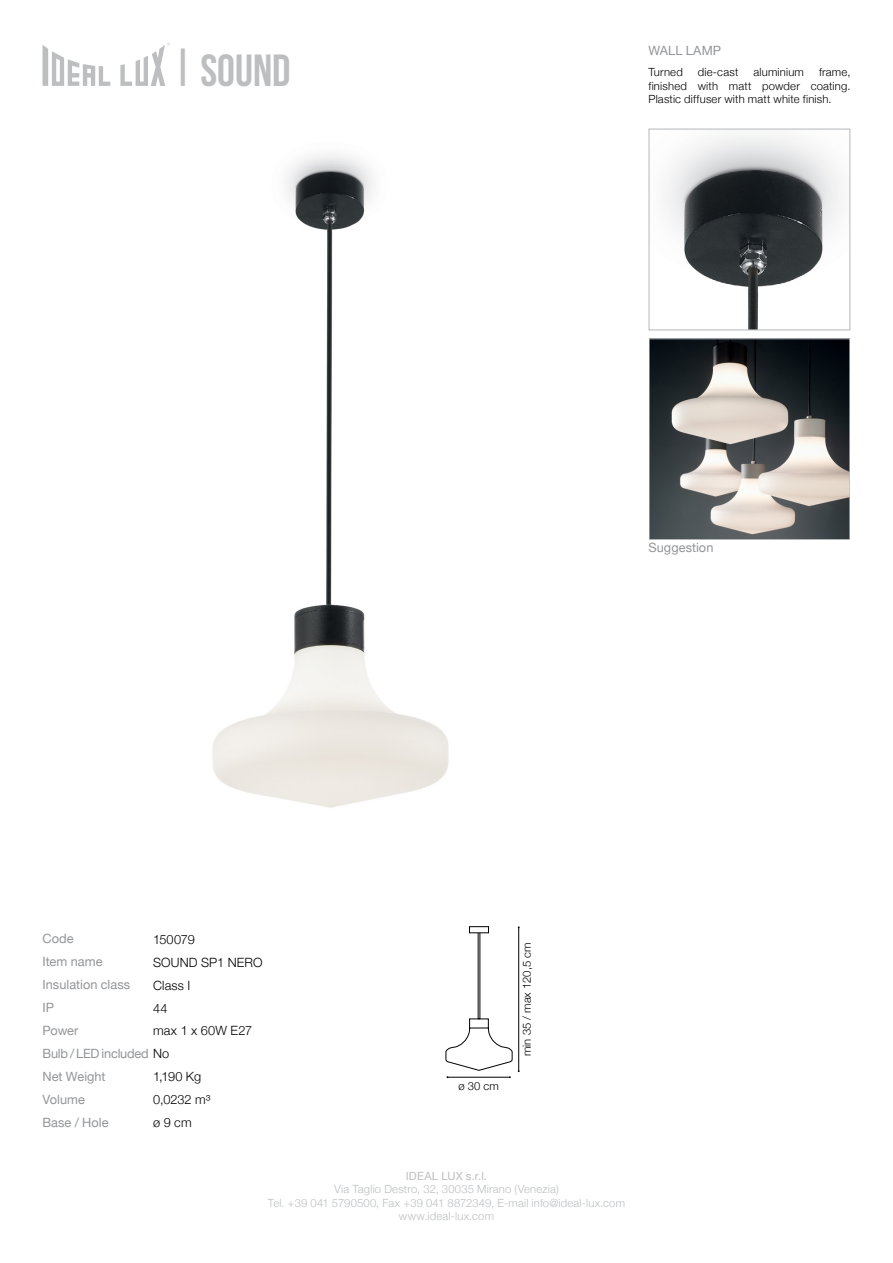
<style>
.page{position:relative;width:893px;height:1263px;background:#fff}
.page>*{position:absolute;margin:0;border:0;box-sizing:border-box;transform-origin:0 0}
.t1{font:45px "Bebas Neue";color:#bcbec0}
.t2{font:12.75px/23px "Helvetica Neue";color:#939598}
.t3{font:300 12.75px/23px "Helvetica Neue";letter-spacing:.01em;color:#000}
.t4{font:12.75px/22.8px "Helvetica Neue";letter-spacing:-.02em;color:#939598}
.t5{font:300 11.25px/13.5px "Helvetica Neue";letter-spacing:.015em;color:#bcbec0;text-align:center}
.t6{font:300 11.25px/13.5px "Helvetica Neue";letter-spacing:.015em;color:#000;text-align:justify}
.t7{font:11.25px "Helvetica Neue";letter-spacing:.015em;color:#bcbec0}
.s1{font-weight:300;color:#000}
</style>
<div class="page">
<svg style="left:43px;top:43px;width:127px;height:43px"></svg>
<img style="left:212px;top:154px;width:237px;height:654px">
<img style="left:651px;top:341px;width:197px;height:197px">
<div style="left:649px;top:339px;width:201px;height:201px;border:1px solid #bcbec0"></div>
<img style="left:666px;top:135px;width:176px;height:193px">
<div style="left:648px;top:129px;width:202px;height:201px;border:1px solid #bcbec0"></div>
<hr style="left:518px;top:927px;width:1px;height:144px;background:#000">
<svg style="left:446px;top:1018px;width:66px;height:60px"></svg>
<div style="left:469px;top:926px;width:20px;height:7px;border:1px solid #000"></div>
<h1 class="t1" style="left:171px;top:43px;width:24px">|</h1>
<h1 class="t1" style="left:200px;top:46px;width:92px">SOUND</h1>
<p class="t2" style="left:648px;top:38px;width:74px">WALL LAMP</p>
<p class="t6" style="left:648px;top:65px;width:36px">Turned</p>
<p class="t6" style="left:698px;top:65px;width:42px">die-cast</p>
<p class="t6" style="left:753px;top:65px;width:52px">aluminium</p>
<p class="t6" style="left:648px;top:65px;width:203px;text-indent:171px">frame, finished with matt powder coating.<br>Plastic diffuser with matt white finish.</p>
<p class="t2" style="left:648px;top:535px;width:66px">Suggestion</p>
<p class="t2" style="left:43px;top:926px;width:89px">Code<br>Item name<br>Insulation class</p>
<p class="t2" style="left:43px;top:995px;width:13px">IP</p>
<p class="t3" style="left:153px;top:927px;width:43px">150079</p>
<p class="t3" style="left:153px;top:950px;width:111px">SOUND SP1 NERO<br>Class I</p>
<p class="t3" style="left:153px;top:996px;width:16px">44</p>
<p class="t4" style="left:42px;top:1018px;width:128px">Power<br>Bulb / LED included <span class="s1">No</span></p>
<p class="t3" style="left:153px;top:1018px;width:101px">max 1 x 60W E27</p>
<p class="t2" style="left:42px;top:1064px;width:65px">Net Weight</p>
<p class="t2" style="left:42px;top:1087px;width:68px">Volume<br>Base / Hole</p>
<p class="t3" style="left:153px;top:1064px;width:50px">1,190 Kg</p>
<p class="t3" style="left:153px;top:1087px;width:59px">0,0232 m³ ø 9 cm</p>
<p class="t6" style="left:459px;top:1078px;width:42px">ø 30 cm</p>
<p class="t6" style="left:519px;top:1056px;width:115px;rotate:-90deg">min 35 / max 120,5 cm</p>
<p class="t7" style="left:406px;top:1166px;width:83px">IDEAL LUX s.r.l.</p>
<p class="t5" style="left:268px;top:1182px;width:359px">Via Taglio Destro, 32, 30035 Mirano (Venezia)<br>Tel. +39 041 5790500, Fax +39 041 8872349, E-mail info@ideal-lux.com www.ideal-lux.com</p>
</div>
